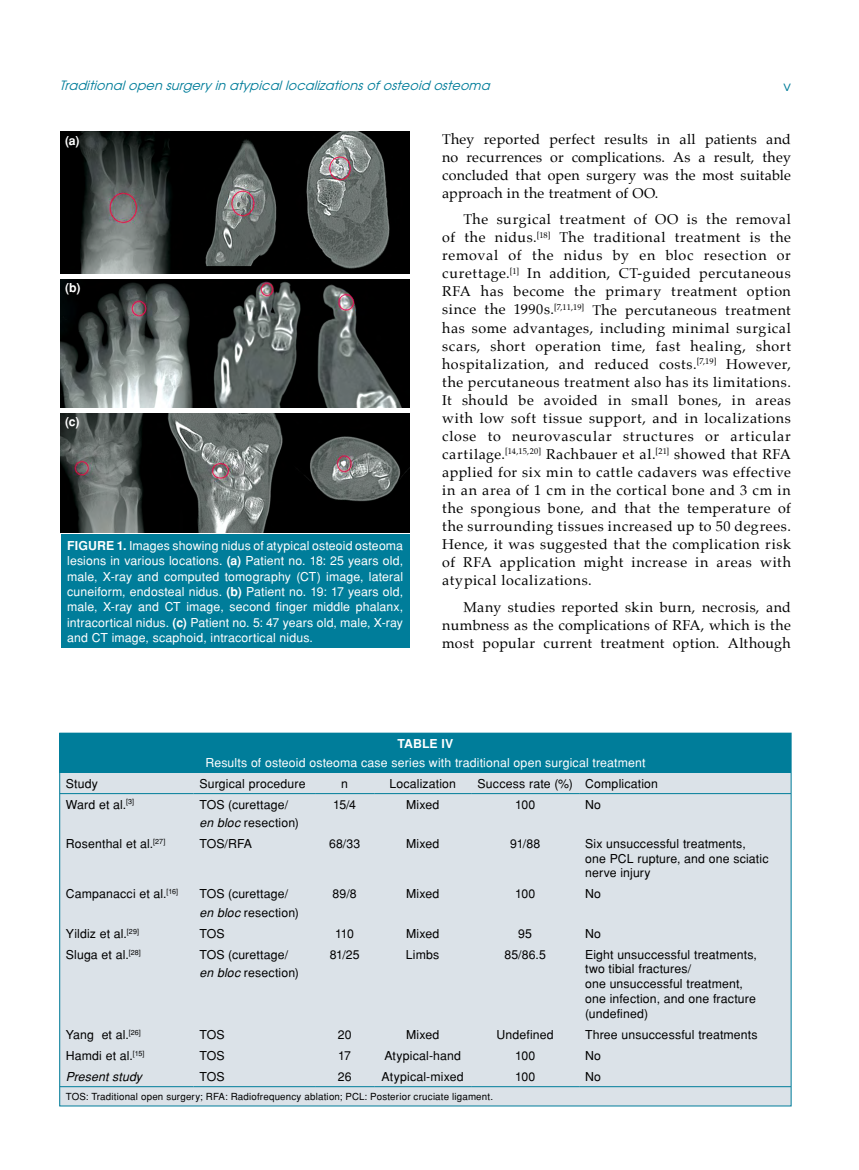
<style>
.page{position:relative;width:859px;height:1170px;background:#fff}
.page>*{position:absolute;margin:0;border:0;box-sizing:border-box;transform-origin:0 0}
.t1{font:14.25px/18px "Palatino";letter-spacing:.025em;color:#000;text-align:justify}
.t2{font:13.5px "Avant Garde Tr";color:#007d9a}
.t3{font:italic 12.75px "Avant Garde Tr";color:#007d9a}
.t4{font:12.3px/14.7px "Helvetica Normal Tr";letter-spacing:.01em;color:#000}
.t5{font:12.3px/15.3px "Helvetica Normal Tr";letter-spacing:.015em;color:#fff;text-align:justify}
.t6{font:700 12.3px "Helvetica Tr";letter-spacing:.005em;color:#fff}
.t7{font:italic 12.3px "Helvetica Tr";letter-spacing:.01em;color:#000}
.t8{font:9.75px "Helvetica Normal Tr";letter-spacing:.02em;color:#000}
.s1{font-family:"Helvetica Tr";font-weight:700}
.s2{font-family:"Helvetica Tr";font-style:italic}
</style>
<div class="page">
<div style="left:60px;top:733px;width:731px;height:372px;background:#dbe2e8"></div>
<div style="left:60px;top:733px;width:731px;height:39px;background:#007d9a"></div>
<hr style="left:60px;top:793px;width:133px;height:1px;background:#007d9a">
<hr style="left:193px;top:793px;width:122px;height:1px;background:#007d9a">
<hr style="left:315px;top:793px;width:59px;height:1px;background:#007d9a">
<hr style="left:374px;top:793px;width:97px;height:1px;background:#007d9a">
<hr style="left:471px;top:793px;width:108px;height:1px;background:#007d9a">
<hr style="left:579px;top:793px;width:212px;height:1px;background:#007d9a">
<hr style="left:60px;top:1086px;width:133px;height:1px;background:#007d9a">
<hr style="left:193px;top:1086px;width:122px;height:1px;background:#007d9a">
<hr style="left:315px;top:1086px;width:59px;height:1px;background:#007d9a">
<hr style="left:374px;top:1086px;width:97px;height:1px;background:#007d9a">
<hr style="left:471px;top:1086px;width:108px;height:1px;background:#007d9a">
<hr style="left:579px;top:1086px;width:212px;height:1px;background:#007d9a">
<div style="left:61px;top:534px;width:348px;height:114px;background:#007d9a"></div>
<img style="left:61px;top:132px;width:349px;height:400px">
<div style="left:60px;top:274px;width:351px;height:5px;background:#fff"></div>
<hr style="left:60px;top:408px;width:351px;height:4px;background:#fff">
<p class="t3" style="left:60px;top:78px;width:436px">Traditionalopen surgeryin atypicallocalizationsofosteoid osteoma</p>
<p class="t2" style="left:783px;top:77px;width:9px">v</p>
<p class="t1" style="left:442px;top:130px;width:350px">They reported perfect results in all patients and no recurrences or complications. As a result, they concluded that open surgery was the most suitable approach in the treatment of OO.</p>
<p class="t1" style="left:442px;top:210px;width:350px;text-indent:21px">The surgical treatment of OO is the removal of the nidus.<sup>[18]</sup> The traditional treatment is the removal of the nidus by en bloc resection or curettage.<sup>[1]</sup> In addition, CT-guided percutaneous RFA has become the primary treatment option since the 1990s.<sup>[7,11,19]</sup> The percutaneous treatment has some advantages, including minimal surgical scars, short operation time, fast healing, short hospitalization, and reduced costs.<sup>[7,19]</sup> However, the percutaneous treatment also has its limitations.<br>It should be avoided in small bones, in areas with low soft tissue support, and in localizations close to neurovascular structures or articular cartilage.<sup>[14,15,20]</sup> Rachbauer et al.<sup>[21]</sup> showed that RFA applied for six min to cattle cadavers was effective in an area of 1 cm in the cortical bone and 3 cm in the spongious bone, and that the temperature of the surrounding tissues increased up to 50 degrees.<br>Hence, it was suggested that the complication risk of RFA application might increase in areas with atypical localizations.</p>
<p class="t1" style="left:442px;top:597px;width:350px;text-indent:21px">Many studies reported skin burn, necrosis, and numbness as the complications of RFA, which is the most popular current treatment option. Although</p>
<p class="t6" style="left:65px;top:133px;width:16px">(a)</p>
<p class="t6" style="left:65px;top:280px;width:17px">(b)</p>
<p class="t6" style="left:65px;top:414px;width:16px">(c)</p>
<p class="t5" style="left:67px;top:538px;width:337px"><span class="s1">FIGURE 1.</span> Images showing nidus of atypical osteoid osteoma lesions in various locations. <span class="s1">(a)</span> Patient no. 18: 25 years old, male, X-ray and computed tomography (CT) image, lateral cuneiform, endosteal nidus. <span class="s1">(b)</span> Patient no. 19: 17 years old, male, X-ray and CT image, second finger middle phalanx, intracortical nidus. <span class="s1">(c)</span> Patient no. 5: 47 years old, male, X-ray and CT image, scaphoid, intracortical nidus.</p>
<p class="t6" style="left:397px;top:736px;width:57px">Table IV</p>
<p class="t5" style="left:205px;top:754px;width:442px">Results of osteoid osteoma case series with traditional open surgical treatment</p>
<p class="t4" style="left:66px;top:775px;width:34px">Study</p>
<p class="t4" style="left:199px;top:775px;width:108px">Surgical procedure</p>
<p class="t4" style="left:341px;top:775px;width:8px">n</p>
<p class="t4" style="left:389px;top:775px;width:68px">Localization</p>
<p class="t4" style="left:478px;top:775px;width:182px">Success rate (%) Complication</p>
<p class="t4" style="left:66px;top:796px;width:70px">Ward et al.<sup>[3]</sup></p>
<p class="t4" style="left:199px;top:795px;width:101px;line-height:18.3px">TOS (curettage/ <span class="s2">en bloc</span> resection)</p>
<p class="t4" style="left:333px;top:796px;width:25px">15/4</p>
<p class="t4" style="left:406px;top:796px;width:35px">Mixed</p>
<p class="t4" style="left:515px;top:796px;width:22px">100</p>
<p class="t4" style="left:585px;top:796px;width:17px">No</p>
<p class="t4" style="left:66px;top:836px;width:101px">Rosenthal et al.<sup>[27]</sup></p>
<p class="t4" style="left:199px;top:836px;width:54px">TOS/RFA</p>
<p class="t4" style="left:329px;top:836px;width:33px">68/33</p>
<p class="t4" style="left:406px;top:836px;width:35px">Mixed</p>
<p class="t4" style="left:510px;top:836px;width:32px">91/88</p>
<p class="t4" style="left:585px;top:836px;width:185px">Six unsuccessful treatments, one PCL rupture, and one sciatic nerve injury</p>
<p class="t4" style="left:66px;top:886px;width:114px">Campanacci et al.<sup>[16]</sup></p>
<p class="t4" style="left:199px;top:884px;width:101px;line-height:18.3px">TOS (curettage/ <span class="s2">en bloc</span> resection)</p>
<p class="t4" style="left:333px;top:886px;width:26px">89/8</p>
<p class="t4" style="left:406px;top:886px;width:35px">Mixed</p>
<p class="t4" style="left:515px;top:886px;width:22px">100</p>
<p class="t4" style="left:585px;top:886px;width:17px">No</p>
<p class="t4" style="left:66px;top:925px;width:75px">Yildiz et al.<sup>[29]</sup></p>
<p class="t4" style="left:199px;top:925px;width:27px">TOS</p>
<p class="t4" style="left:335px;top:925px;width:20px">110</p>
<p class="t4" style="left:406px;top:925px;width:35px">Mixed</p>
<p class="t4" style="left:518px;top:925px;width:15px">95</p>
<p class="t4" style="left:585px;top:925px;width:17px">No</p>
<p class="t4" style="left:66px;top:946px;width:76px">Sluga et al.<sup>[28]</sup></p>
<p class="t4" style="left:199px;top:945px;width:101px;line-height:18.3px">TOS (curettage/ <span class="s2">en bloc</span> resection)</p>
<p class="t4" style="left:330px;top:946px;width:31px">81/25</p>
<p class="t4" style="left:406px;top:946px;width:35px">Limbs</p>
<p class="t4" style="left:504px;top:946px;width:43px">85/86.5</p>
<p class="t4" style="left:585px;top:946px;width:173px">Eight unsuccessful treatments, two tibial fractures/<br>one unsuccessful treatment, one infection, and one fracture (undefined)</p>
<p class="t4" style="left:66px;top:1026px;width:76px">Yang et al.<sup>[26]</sup></p>
<p class="t4" style="left:199px;top:1026px;width:27px">TOS</p>
<p class="t4" style="left:338px;top:1026px;width:15px">20</p>
<p class="t4" style="left:406px;top:1026px;width:35px">Mixed</p>
<p class="t4" style="left:496px;top:1026px;width:59px">Undefined</p>
<p class="t4" style="left:585px;top:1026px;width:174px">Three unsuccessful treatments</p>
<p class="t4" style="left:66px;top:1047px;width:80px">Hamdi et al.<sup>[15]</sup></p>
<p class="t4" style="left:199px;top:1047px;width:27px">TOS</p>
<p class="t4" style="left:338px;top:1047px;width:14px">17</p>
<p class="t4" style="left:384px;top:1047px;width:78px">Atypical-hand</p>
<p class="t4" style="left:515px;top:1047px;width:22px">100</p>
<p class="t4" style="left:585px;top:1047px;width:17px">No</p>
<p class="t7" style="left:66px;top:1068px;width:78px">Present study</p>
<p class="t4" style="left:199px;top:1068px;width:27px">TOS</p>
<p class="t4" style="left:338px;top:1068px;width:15px">26</p>
<p class="t4" style="left:382px;top:1068px;width:84px">Atypical-mixed</p>
<p class="t4" style="left:515px;top:1068px;width:22px">100</p>
<p class="t4" style="left:585px;top:1068px;width:17px">No</p>
<p class="t8" style="left:66px;top:1090px;width:429px">TOS: Traditional open surgery; RFA: Radiofrequency ablation; PCL: Posterior cruciate ligament.</p>
</div>
